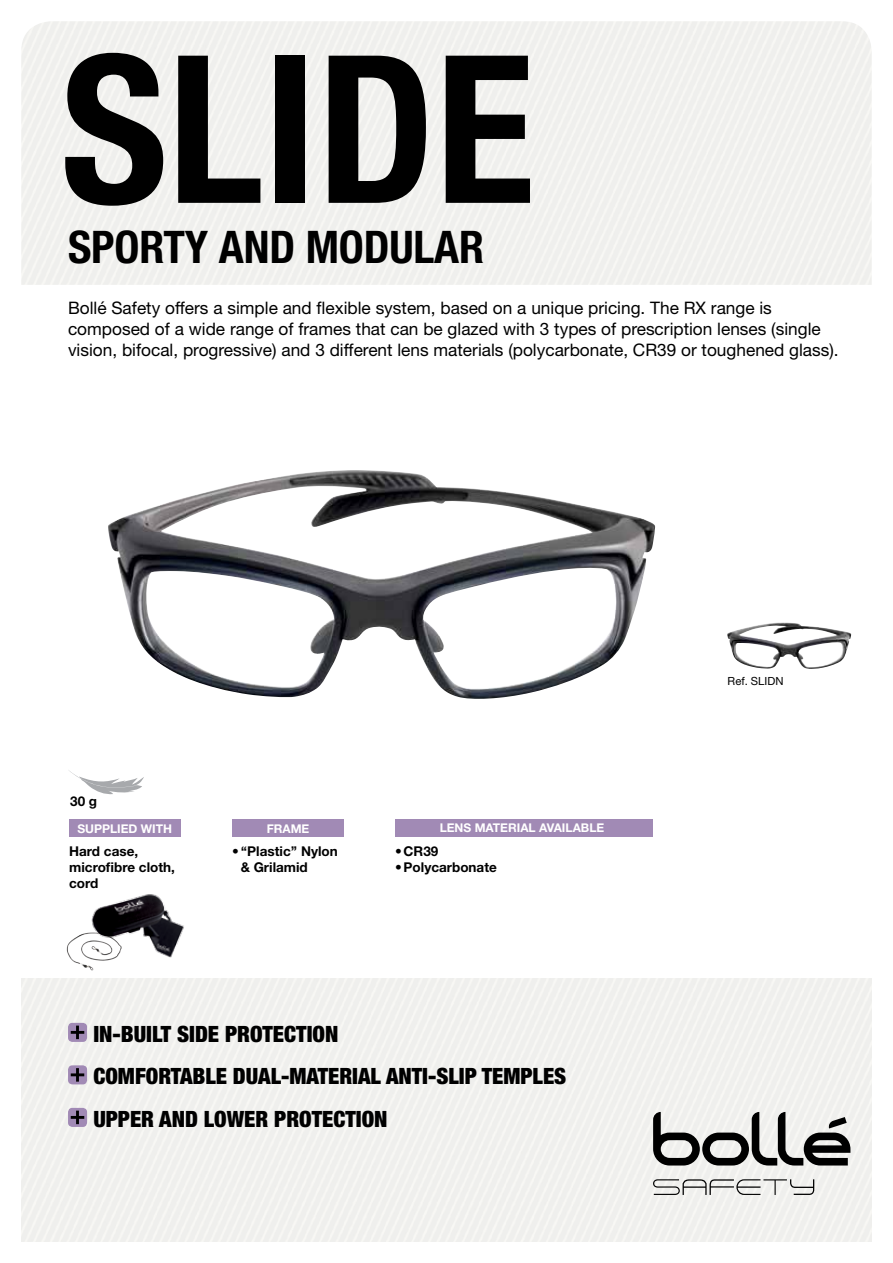
<style>
.page{position:relative;width:893px;height:1263px;background:#fff}
.page>*{position:absolute;margin:0;border:0;box-sizing:border-box;transform-origin:0 0}
.t1{font:700 condensed 206.1px "Helvetica Neue LT Std";color:#000}
.t2{font:700 condensed 45px "Helvetica Neue LT Std";letter-spacing:-.005em;color:#000}
.t3{font:900 condensed 22.5px/42.5px "Helvetica Neue LT Std";color:#000}
.t4{font:17.25px/20.7px "Helvetica Neue LT Std";color:#000}
.t5{font:700 13.5px/16.2px "Helvetica Neue LT Std";color:#000}
.t6{font:700 12px "Helvetica Neue LT Std";color:#fff}
.t7{font:11.25px "Helvetica Neue LT Std";color:#000}
.s1{font-weight:100;font-stretch:condensed}
</style>
<div class="page">
<img style="left:108px;top:470px;width:548px;height:229px">
<img style="left:727px;top:622px;width:124px;height:47px">
<svg style="left:69px;top:770px;width:75px;height:24px"></svg>
<div style="left:69px;top:819px;width:111px;height:18px;background:#a18ab5"></div>
<div style="left:232px;top:819px;width:111px;height:18px;background:#a18ab5"></div>
<div style="left:395px;top:819px;width:258px;height:18px;background:#a18ab5"></div>
<svg style="left:653px;top:1112px;width:197px;height:53px"></svg>
<svg style="left:653px;top:1179px;width:161px;height:16px"></svg>
<img style="left:67px;top:932px;width:26px;height:38px">
<div style="left:68px;top:1023px;width:19px;height:19px;background:#a18ab5;border-radius:4px"></div>
<svg style="left:71px;top:1025px;width:13px;height:14px"></svg>
<div style="left:68px;top:1065px;width:19px;height:19px;background:#a18ab5;border-radius:4px"></div>
<svg style="left:71px;top:1068px;width:13px;height:14px"></svg>
<div style="left:68px;top:1108px;width:19px;height:19px;background:#a18ab5;border-radius:4px"></div>
<svg style="left:71px;top:1110px;width:13px;height:14px"></svg>
<img style="left:88px;top:894px;width:96px;height:64px">
<h1 class="t1" style="left:61px;top:5px;width:475px">SLIDE</h1>
<h2 class="t2" style="left:68px;top:220px;width:418px">SPORTY AND MODULAR</h2>
<p class="t4" style="left:68px;top:297px;width:772px">Bollé Safety offers a simple and flexible system, based on a unique pricing. The RX range is composed of a wide range of frames that can be glazed with 3 types of prescription lenses (single vision, bifocal, progressive) and 3 different lens materials (polycarbonate, CR39 or toughened glass).</p>
<p class="t5" style="left:70px;top:793px;width:29px">30 g</p>
<p class="t6" style="left:77px;top:821px;width:96px">SUPPLIED WITH</p>
<p class="t5" style="left:69px;top:843px;width:107px">Hard case, microfibre cloth, cord</p>
<p class="t6" style="left:267px;top:821px;width:44px">FRAME</p>
<p class="t6" style="left:440px;top:821px;width:166px">LENS MATERIAL AVAILABLE</p>
<p class="t5" style="left:395px;top:843px;width:45px"><span class="s1">•</span>CR39</p>
<p class="t5" style="left:395px;top:859px;width:103px"><span class="s1">•</span>Polycarbonate</p>
<p class="t5" style="left:241px;top:843px;width:99px;text-indent:-9px"><span class="s1">•</span> ‘‘Plastic’’ Nylon &amp; Grilamid</p>
<h3 class="t3" style="left:93px;top:1012px;width:475px">IN-BUILT SIDE PROTECTION<br>COMFORTABLE DUAL-MATERIAL ANTI-SLIP TEMPLES<br>UPPER AND LOWER PROTECTION</h3>
<p class="t7" style="left:728px;top:675px;width:57px">Ref. SLIDN</p>
</div>
